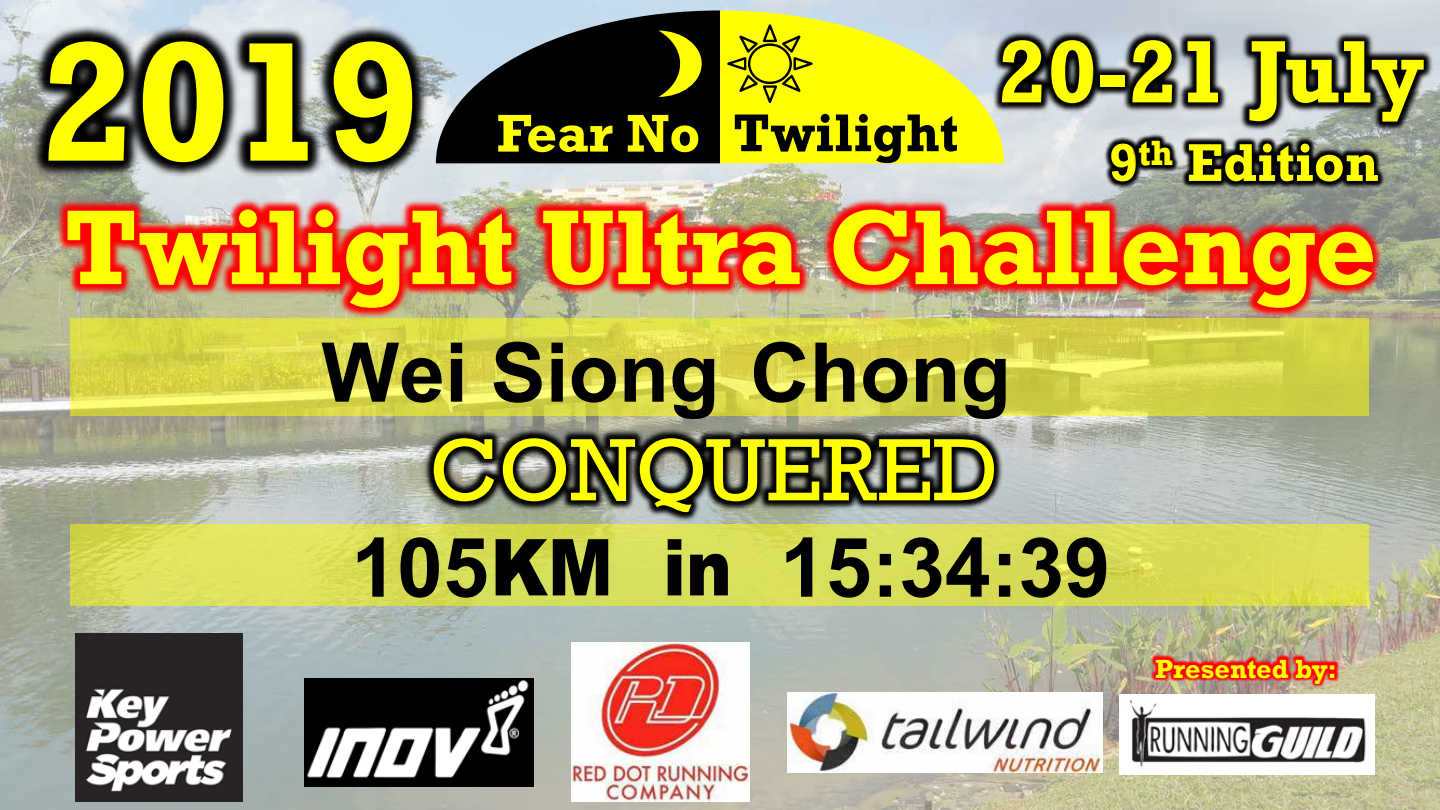
<style>
.page{position:relative;width:1440px;height:810px;background:#fff}
.page>*{position:absolute;margin:0;border:0;box-sizing:border-box;transform-origin:0 0}
.t1{font:700 172.65px "Rockwell";color:#ff0}
.t2{font:700 108px "Rockwell";color:#ff0}
.t3{font:90px "Rockwell";color:#ff0}
.t4{font:700 90px "Rockwell";color:#ff0}
.t5{font:700 82.5px "Arial";color:#000}
.t6{font:900 78.6px "Arial";color:#000;scale:.88 1}
.t7{font:700 54px "Rockwell";color:#ff0}
.t8{font:700 54px "Rockwell";color:#000}
.t9{font:700 27px "Rockwell";color:#ff0}
.s1{font-weight:700;font-size:82.5px}
</style>
<div class="page">
<img style="left:0;top:0;width:1440px;height:810px">
<img style="left:1120px;top:694px;width:255px;height:80px">
<img style="left:0;top:163px;width:1440px;height:226px">
<img style="left:362px;top:416px;width:704px;height:109px">
<img style="left:1132px;top:637px;width:227px;height:69px">
<svg style="left:544px;top:10px;width:386px;height:153px;background:#8e9014"></svg>
<img style="left:1066px;top:191px;width:78px;height:45px">
<img style="left:1107px;top:191px;width:37px;height:13px">
<img style="left:1144px;top:191px;width:277px;height:45px">
<img style="left:930px;top:0;width:100px;height:191px">
<img style="left:1030px;top:0;width:30px;height:191px">
<img style="left:1060px;top:0;width:380px;height:191px">
<img style="left:0;top:0;width:544px;height:324px">
<img style="left:76px;top:634px;width:167px;height:167px">
<img style="left:304px;top:678px;width:230px;height:109px">
<img style="left:572px;top:643px;width:178px;height:158px">
<img style="left:788px;top:692px;width:314px;height:80px">
<svg style="left:70px;top:318px;width:1299px;height:98px;background:#d9d84c"></svg>
<svg style="left:70px;top:525px;width:1299px;height:81px;background:#d9de58"></svg>
<h1 class="t1" style="left:40px;top:-2px;width:383px">2019</h1>
<p class="t7" style="left:497px;top:101px;width:205px">Fear No</p>
<p class="t8" style="left:733px;top:100px;width:227px">Twilight</p>
<p class="t4" style="left:998px;top:18px;width:429px">20-21 July</p>
<p class="t7" style="left:1109px;top:130px;width:271px">9<sup>th</sup> Edition</p>
<p class="t2" style="left:64px;top:182px;width:1314px">Twilight Ultra Challenge</p>
<p class="t5" style="left:321px;top:327px;width:691px">Wei Siong Chong</p>
<p class="t3" style="left:430px;top:418px;width:570px">CONQUERED</p>
<p class="t6" style="left:351px;top:510px;width:434px"><span class="s1">105</span>KM in</p>
<p class="t5" style="left:780px;top:522px;width:332px">15:34:39</p>
<p class="t9" style="left:1155px;top:652px;width:183px">Presented by:</p>
</div>
